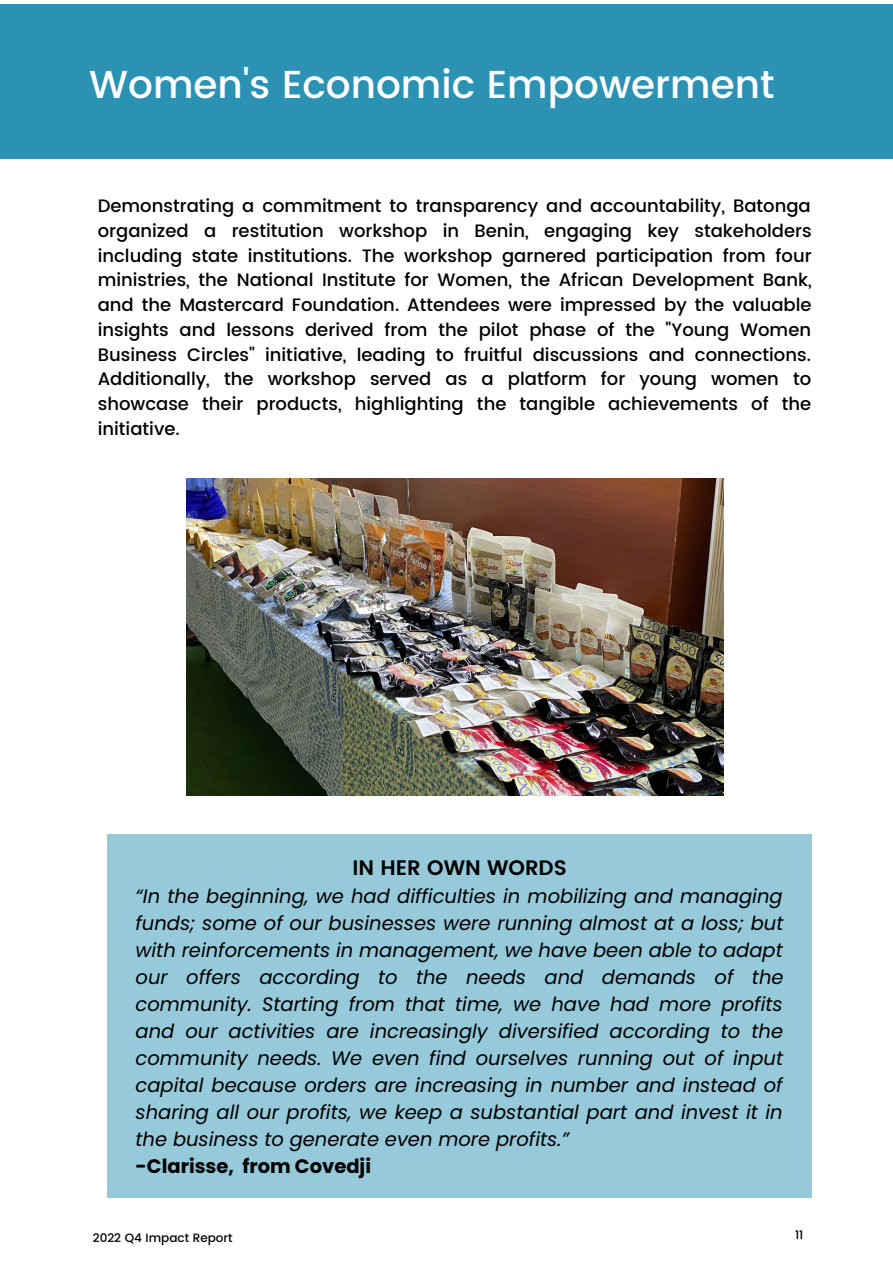
<style>
.page{position:relative;width:893px;height:1264px;background:#fff}
.page>*{position:absolute;margin:0;border:0;box-sizing:border-box;transform-origin:0 0}
.t1{font:500 39px "Poppins";color:#fff}
.t2{font:600 21px "Poppins";color:#000}
.t3{font:italic 19.5px/27px "Poppins";color:#000;text-align:justify}
.t4{font:700 19.5px "Poppins";color:#000}
.t5{font:500 18px/24.8px "Poppins";color:#000;text-align:justify}
.t6{font:500 12px "Poppins";color:#000}
</style>
<div class="page">
<div style="left:0;top:4px;width:892px;height:155px;background:#2b92b4"></div>
<div style="left:107px;top:834px;width:704px;height:363px;background:#96c9d9"></div>
<img style="left:186px;top:478px;width:537px;height:317px">
<p class="t1" style="left:89px;top:62px;width:686px">Women's Economic Empowerment</p>
<p class="t5" style="left:98px;top:193px;width:715px">Demonstrating a commitment to transparency and accountability, Batonga organized a restitution workshop in Benin, engaging key stakeholders including state institutions. The workshop garnered participation from four ministries, the National Institute for Women, the African Development Bank, and the Mastercard Foundation. Attendees were impressed by the valuable insights and lessons derived from the pilot phase of the "Young Women Business Circles" initiative, leading to fruitful discussions and connections.<br>Additionally, the workshop served as a platform for young women to showcase their products, highlighting the tangible achievements of the initiative.</p>
<p class="t2" style="left:352px;top:855px;width:216px">IN HER OWN WORDS</p>
<p class="t3" style="left:135px;top:882px;width:649px">“In the beginning, we had difficulties in mobilizing and managing funds; some of our businesses were running almost at a loss; but with reinforcements in management, we have been able to adapt our offers according to the needs and demands of the community. Starting from that time, we have had more profits and our activities are increasingly diversified according to the community needs. We even find ourselves running out of input capital because orders are increasing in number and instead of sharing all our profits, we keep a substantial part and invest it in the business to generate even more profits.”</p>
<p class="t4" style="left:135px;top:1152px;width:237px">-Clarisse, from Covedji</p>
<p class="t6" style="left:93px;top:1230px;width:141px">2022 Q4 Impact Report</p>
<p class="t6" style="left:795px;top:1227px;width:10px">11</p>
</div>
